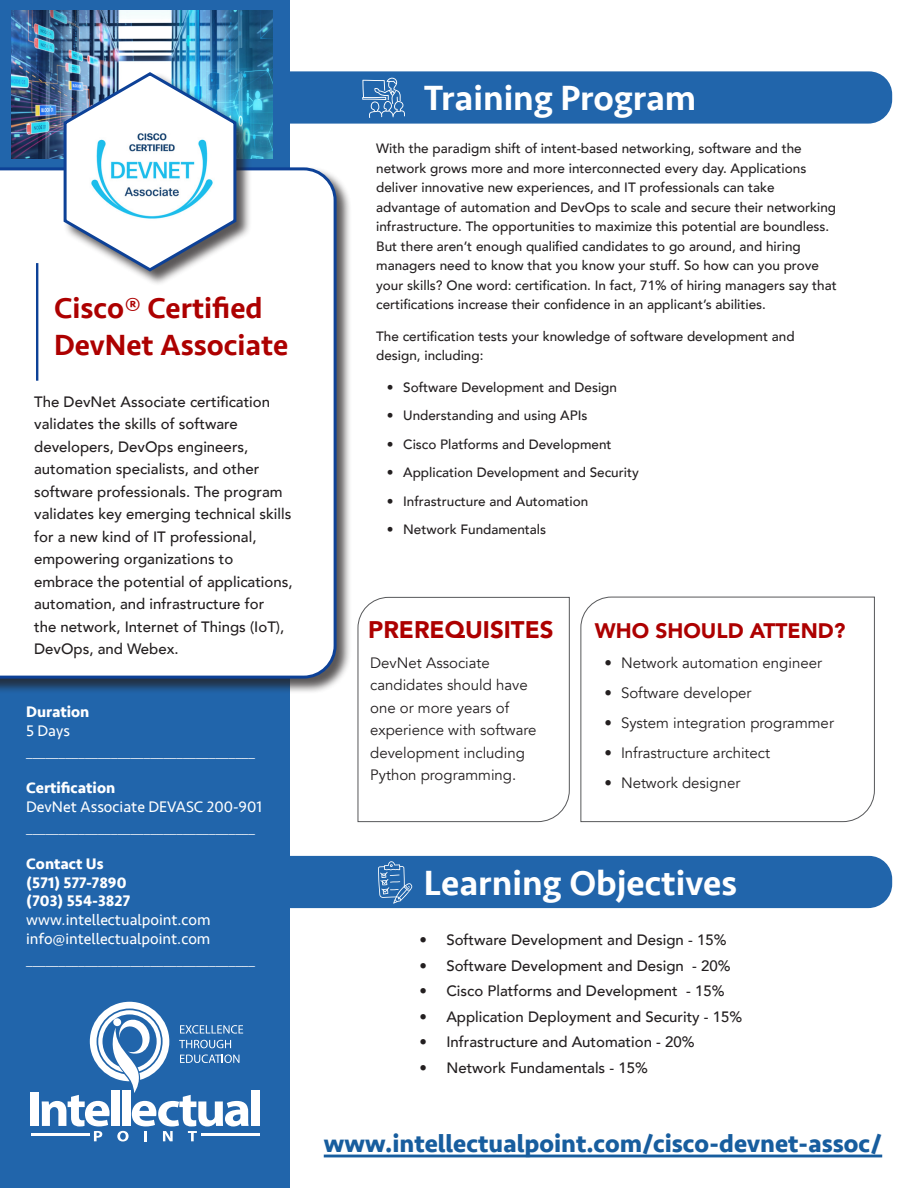
<style>
.page{position:relative;width:918px;height:1188px;background:#fff}
.page>*{position:absolute;margin:0;border:0;box-sizing:border-box;transform-origin:0 0}
.t1{font:500 36px "Seravek";color:#fff}
.t2{font:500 30px/37.5px "Seravek";color:#ad0000}
.t3{font:700 25.5px "Seravek";color:#175d9e}
.t4{font:900 24px "Avenir";color:#ad0000}
.t5{font:900 21px "Avenir";color:#ad0000}
.t6{font:15.75px "Seravek";color:#fff}
.t7{font:700 15.75px "Seravek";color:#fff}
.t8{font:500 15px/22.5px "Avenir";color:#231f20}
.t9{font:15px/22.5px "Avenir";color:#231f20}
.t10{font:500 13.5px/19.5px "Avenir";color:#231f20}
</style>
<div class="page">
<div style="left:0;top:0;width:290px;height:1188px;background:#2165ab"></div>
<img style="left:11px;top:11px;width:261px;height:147px">
<div style="left:0;top:167px;width:352px;height:527px;background:#231f20;opacity:.75"></div>
<div style="left:0;top:167px;width:338px;height:513px;background:#fff"></div>
<hr style="left:36px;top:263px;width:2px;height:118px;background:#0d4197">
<hr style="left:31px;top:1134px;width:59px;height:2px;background:#fff">
<div style="left:31px;top:1092px;width:8px;height:34px;background:#fff"></div>
<div style="left:252px;top:1090px;width:8px;height:36px;background:#fff"></div>
<hr style="left:201px;top:1134px;width:59px;height:2px;background:#fff">
<svg style="left:42px;top:1002px;width:207px;height:140px"></svg>
<div style="left:63px;top:72px;width:189px;height:214px;background:#231f20;opacity:.75"></div>
<hr style="left:324px;top:1155px;width:558px;height:2px;background:#175d9e">
<svg style="left:61px;top:70px;width:831px;height:203px"></svg>
<div style="left:290px;top:856px;width:602px;height:52px;background:#2165ab"></div>
<svg style="left:357px;top:597px;width:213px;height:225px"></svg>
<svg style="left:580px;top:596px;width:295px;height:226px"></svg>
<img style="left:79px;top:122px;width:143px;height:98px">
<p class="t2" style="left:54px;top:289px;width:236px">Cisco® Certified<br>DevNet Associate</p>
<p class="t8" style="left:34px;top:389px;width:260px">The DevNet Associate certification validates the skills of software developers, DevOps engineers, automation specialists, and other software professionals. The program validates key emerging technical skills for a new kind of IT professional, empowering organizations to embrace the potential of applications, automation, and infrastructure for<br>the network, Internet of Things (IoT), DevOps, and Webex.</p>
<p class="t7" style="left:26px;top:700px;width:65px">Duration</p>
<p class="t6" style="left:26px;top:719px;width:45px">5 Days</p>
<p class="t6" style="left:26px;top:738px;width:230px">___________________________________</p>
<p class="t7" style="left:26px;top:775px;width:91px">Certification</p>
<p class="t6" style="left:26px;top:795px;width:237px">DevNet Associate DEVASC 200-901</p>
<p class="t6" style="left:26px;top:813px;width:230px">___________________________________</p>
<p class="t7" style="left:26px;top:851px;width:79px">Contact Us</p>
<p class="t7" style="left:26px;top:870px;width:102px">(571) 577-7890</p>
<p class="t7" style="left:26px;top:889px;width:106px">(703) 554-3827</p>
<p class="t6" style="left:26px;top:908px;width:186px">www.intellectualpoint.com</p>
<p class="t6" style="left:26px;top:927px;width:186px">info@intellectualpoint.com</p>
<p class="t6" style="left:26px;top:946px;width:230px">___________________________________</p>
<p class="t1" style="left:424px;top:76px;width:274px">Training Program</p>
<p class="t10" style="left:376px;top:138px;width:462px">With the paradigm shift of intent-based networking, software and the network grows more and more interconnected every day. Applications deliver innovative new experiences, and IT professionals can take advantage of automation and DevOps to scale and secure their networking infrastructure. The opportunities to maximize this potential are boundless.<br>But there aren’t enough qualified candidates to go around, and hiring managers need to know that you know your stuff. So how can you prove your skills? One word: certification. In fact, 71% of hiring managers say that certifications increase their confidence in an applicant’s abilities.</p>
<p class="t10" style="left:376px;top:326px;width:420px">The certification tests your knowledge of software development and design, including:</p>
<p class="t10" style="left:387px;top:377px;width:232px">• Software Development and Design</p>
<p class="t10" style="left:387px;top:405px;width:202px">• Understanding and using APIs</p>
<p class="t10" style="left:387px;top:434px;width:226px">• Cisco Platforms and Development</p>
<p class="t10" style="left:387px;top:462px;width:254px">• Application Development and Security</p>
<p class="t10" style="left:387px;top:491px;width:203px">• Infrastructure and Automation</p>
<p class="t10" style="left:387px;top:519px;width:161px">• Network Fundamentals</p>
<p class="t4" style="left:368px;top:609px;width:187px">PREREQUISITES</p>
<p class="t5" style="left:595px;top:613px;width:252px">WHO SHOULD ATTEND?</p>
<p class="t9" style="left:370px;top:652px;width:168px">DevNet Associate candidates should have one or more years of experience with software development including<br>Python programming.</p>
<p class="t9" style="left:604px;top:652px;width:219px">• Network automation engineer</p>
<p class="t9" style="left:604px;top:682px;width:149px">• Software developer</p>
<p class="t9" style="left:604px;top:712px;width:231px">• System integration programmer</p>
<p class="t9" style="left:604px;top:742px;width:167px">• Infrastructure architect</p>
<p class="t9" style="left:604px;top:772px;width:137px">• Network designer</p>
<p class="t1" style="left:424px;top:860px;width:315px">Learning Objectives</p>
<p class="t8" style="left:419px;top:928px;width:309px">• Software Development and Design - 15%</p>
<p class="t8" style="left:419px;top:953px;width:313px">• Software Development and Design - 20%</p>
<p class="t8" style="left:419px;top:979px;width:307px">• Cisco Platforms and Development - 15%</p>
<p class="t8" style="left:419px;top:1004px;width:324px">• Application Deployment and Security - 15%</p>
<p class="t8" style="left:419px;top:1030px;width:277px">• Infrastructure and Automation - 20%</p>
<p class="t8" style="left:419px;top:1055px;width:230px">• Network Fundamentals - 15%</p>
<p class="t3" style="left:324px;top:1124px;width:560px">www.intellectualpoint.com/cisco-devnet-assoc/</p>
</div>
